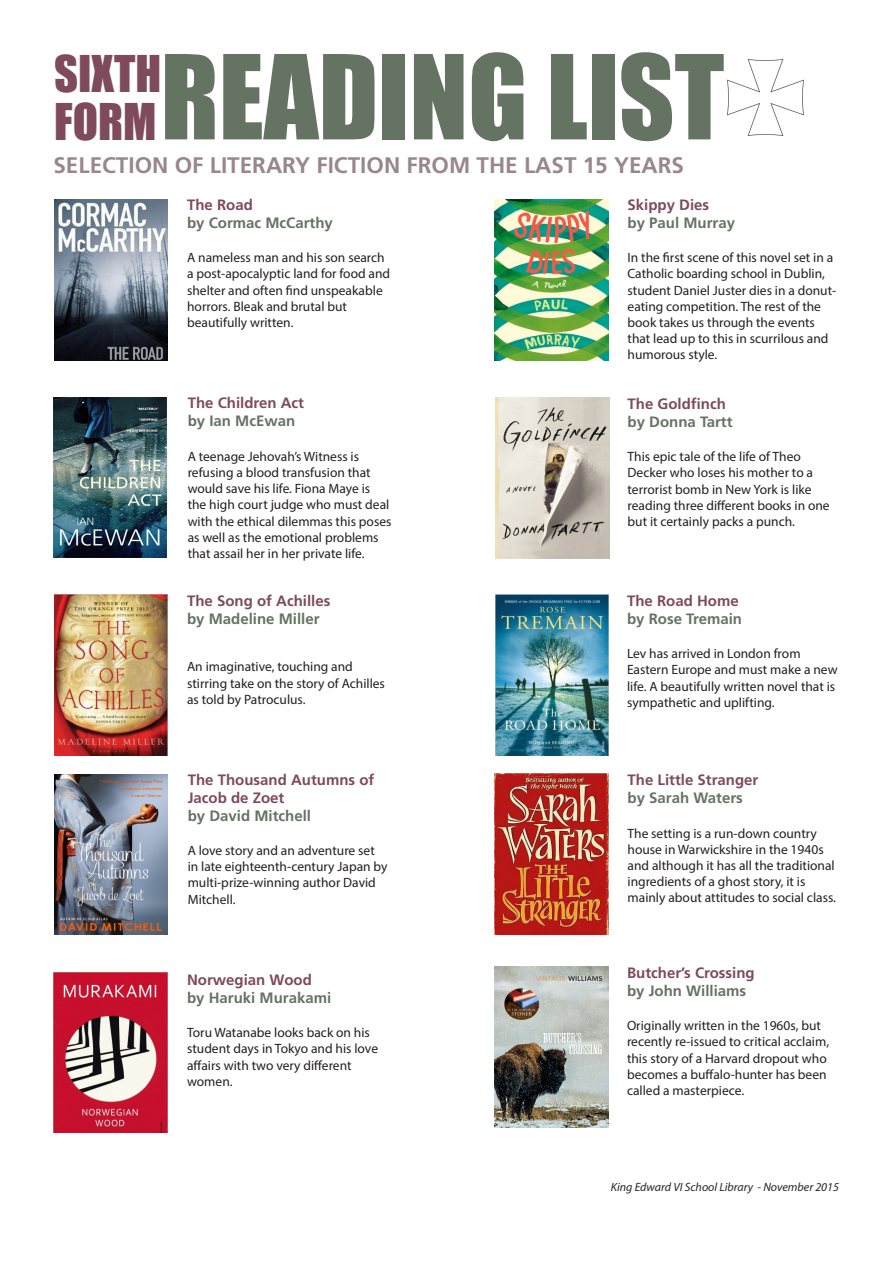
<style>
.page{position:relative;width:893px;height:1263px;background:#fff}
.page>*{position:absolute;margin:0;border:0;box-sizing:border-box;transform-origin:0 0}
.t1{font:108px "Impact";color:#647362}
.t2{font:46.5px "Impact";color:#7e4a5c}
.t3{font:700 22.5px "Frutiger";color:#99878d}
.t4{font:700 15px/18px "Frutiger";color:#7e4a5c}
.t5{font:700 15px "Frutiger";color:#647362}
.t6{font:13.5px/16.2px "Myriad Pro";color:#231f20}
.t7{font:italic 12px "Myriad Pro";color:#262626}
</style>
<div class="page">
<img style="left:727px;top:59px;width:77px;height:77px">
<img style="left:495px;top:774px;width:113px;height:160px">
<img style="left:494px;top:966px;width:114px;height:161px">
<img style="left:54px;top:199px;width:113px;height:161px">
<img style="left:54px;top:397px;width:113px;height:160px">
<img style="left:54px;top:594px;width:113px;height:161px">
<img style="left:54px;top:774px;width:113px;height:161px">
<img style="left:53px;top:972px;width:114px;height:161px">
<img style="left:495px;top:594px;width:113px;height:161px">
<img style="left:495px;top:397px;width:114px;height:161px">
<img style="left:494px;top:199px;width:114px;height:161px">
<p class="t1" style="left:161px;top:13px;width:565px">READING LIST</p>
<p class="t2" style="left:54px;top:38px;width:109px">SIXTH</p>
<p class="t2" style="left:54px;top:86px;width:104px">FORM</p>
<p class="t3" style="left:53px;top:152px;width:632px">SELECTION OF LITERARY FICTION FROM THE LAST 15 YEARS</p>
<p class="t4" style="left:187px;top:196px;width:67px">The Road</p>
<p class="t5" style="left:187px;top:214px;width:147px">by Cormac McCarthy</p>
<p class="t6" style="left:187px;top:249px;width:205px">A nameless man and his son search a post-apocalyptic land for food and shelter and often find unspeakable horrors. Bleak and brutal but beautifully written.</p>
<p class="t4" style="left:188px;top:394px;width:118px">The Children Act</p>
<p class="t5" style="left:188px;top:412px;width:109px">by Ian McEwan</p>
<p class="t6" style="left:188px;top:448px;width:205px">A teenage Jehovah’s Witness is refusing a blood transfusion that would save his life. Fiona Maye is the high court judge who must deal with the ethical dilemmas this poses as well as the emotional problems that assail her in her private life.</p>
<p class="t4" style="left:187px;top:592px;width:145px">The Song of Achilles</p>
<p class="t5" style="left:187px;top:610px;width:134px">by Madeline Miller</p>
<p class="t6" style="left:187px;top:658px;width:199px">An imaginative, touching and stirring take on the story of Achilles as told by Patroculus.</p>
<p class="t4" style="left:188px;top:770px;width:188px">The Thousand Autumns of<br>Jacob de Zoet</p>
<p class="t5" style="left:188px;top:807px;width:125px">by David Mitchell</p>
<p class="t6" style="left:188px;top:842px;width:201px">A love story and an adventure set in late eighteenth-century Japan by multi-prize-winning author David<br>Mitchell.</p>
<p class="t4" style="left:187px;top:971px;width:126px">Norwegian Wood</p>
<p class="t5" style="left:187px;top:989px;width:146px">by Haruki Murakami</p>
<p class="t6" style="left:187px;top:1024px;width:192px">Toru Watanabe looks back on his student days in Tokyo and his love affairs with two very different women.</p>
<p class="t4" style="left:628px;top:196px;width:83px">Skippy Dies</p>
<p class="t5" style="left:628px;top:214px;width:109px">by Paul Murray</p>
<p class="t6" style="left:628px;top:249px;width:210px">In the first scene of this novel set in a Catholic boarding school in Dublin, student Daniel Juster dies in a donut&shy;eating competition. The rest of the book takes us through the events that lead up to this in scurrilous and humorous style.</p>
<p class="t4" style="left:628px;top:395px;width:100px">The Goldfinch</p>
<p class="t5" style="left:628px;top:413px;width:107px">by Donna Tartt</p>
<p class="t6" style="left:628px;top:448px;width:204px">This epic tale of the life of Theo<br>Decker who loses his mother to a terrorist bomb in New York is like reading three different books in one but it certainly packs a punch.</p>
<p class="t4" style="left:627px;top:592px;width:113px">The Road Home</p>
<p class="t5" style="left:627px;top:610px;width:117px">by Rose Tremain</p>
<p class="t6" style="left:627px;top:645px;width:212px">Lev has arrived in London from Eastern Europe and must make a new life. A beautifully written novel that is sympathetic and uplifting.</p>
<p class="t4" style="left:628px;top:771px;width:132px">The Little Stranger</p>
<p class="t5" style="left:628px;top:789px;width:117px">by Sarah Waters</p>
<p class="t6" style="left:628px;top:825px;width:210px">The setting is a run-down country house in Warwickshire in the 1940s and although it has all the traditional ingredients of a ghost story, it is mainly about attitudes to social class.</p>
<p class="t4" style="left:627px;top:964px;width:129px">Butcher’s Crossing</p>
<p class="t5" style="left:627px;top:982px;width:121px">by John Williams</p>
<p class="t6" style="left:627px;top:1017px;width:204px">Originally written in the 1960s, but recently re-issued to critical acclaim, this story of a Harvard dropout who becomes a buffalo-hunter has been called a masterpiece.</p>
<p class="t7" style="left:611px;top:1179px;width:230px">King Edward VI School Library - November 2015</p>
</div>
